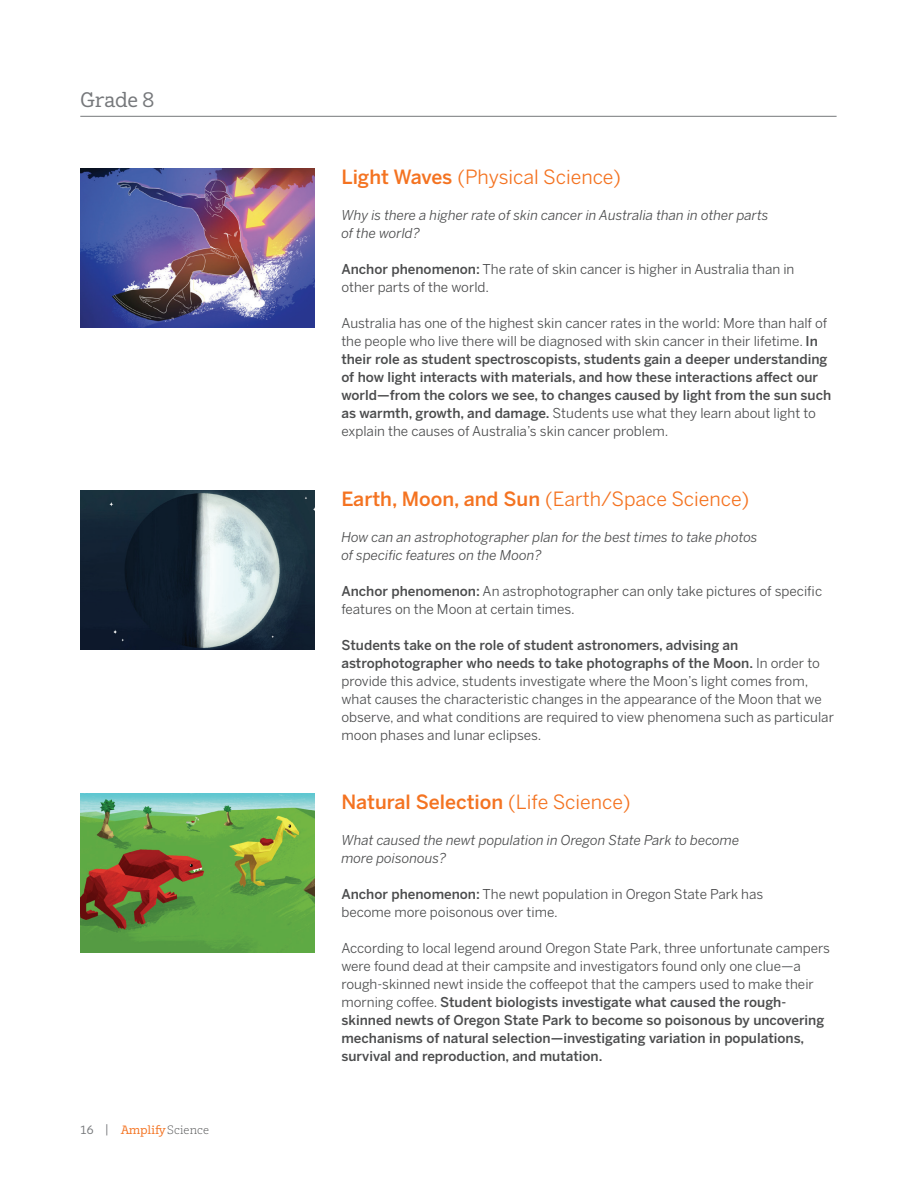
<style>
.page{position:relative;width:919px;height:1193px;background:#fff}
.page>*{position:absolute;margin:0;border:0;box-sizing:border-box;transform-origin:0 0}
.t1{font:21px "Amplify";letter-spacing:-.01em;color:#76787b}
.t2{font:19.5px "Benton Sans";color:#f47321}
.t3{font:500 19.5px "Benton Sans";color:#f47321}
.t4{font:500 13.5px/18px "Benton Sans";color:#4b4c4d}
.t5{font:13.5px/18px "Benton Sans";color:#4b4c4d}
.t6{font:italic 13.5px/18px "Benton Sans";color:#4b4c4d}
.t7{font:300 12px "Amplify";letter-spacing:.015em;color:#4b4c4d}
.s1{font-weight:400;color:#76787b}
.s2{color:#f47321}
.s3{font-weight:500}
.s4{font-weight:400}
</style>
<div class="page">
<img style="left:80px;top:793px;width:234px;height:160px">
<img style="left:80px;top:169px;width:234px;height:159px">
<img style="left:80px;top:490px;width:234px;height:159px">
<hr style="left:80px;top:116px;width:756px;height:1px;background:#76787b">
<h1 class="t1" style="left:80px;top:87px;width:76px">Grade 8</h1>
<p class="t7" style="left:80px;top:1122px;width:130px"><span class="s1">16 |</span> <span class="s2">¬</span>Science</p>
<h2 class="t2" style="left:341px;top:165px;width:281px"><span class="s3">Light Waves</span> (Physical Science)</h2>
<p class="t6" style="left:341px;top:206px;width:428px">Why is there a higher rate of skin cancer in Australia than in other parts of the world?</p>
<p class="t5" style="left:341px;top:260px;width:454px"><span class="s3">Anchor phenomenon:</span> The rate of skin cancer is higher in Australia than in other parts of the world.</p>
<p class="t4" style="left:341px;top:314px;width:491px"><span class="s4">Australia has one of the highest skin cancer rates in the world: More than half of the people who live there will be diagnosed with skin cancer in their lifetime.</span> In their role as student spectroscopists, students gain a deeper understanding of how light interacts with materials, and how these interactions affect our world—from the colors we see, to changes caused by light from the sun such as warmth, growth, and damage. <span class="s4">Students use what they learn about light to explain the causes of Australia’s skin cancer problem.</span></p>
<h2 class="t2" style="left:341px;top:487px;width:409px"><span class="s3">Earth, Moon, and Sun</span> (Earth/Space Science)</h2>
<p class="t6" style="left:341px;top:528px;width:418px">How can an astrophotographer plan for the best times to take photos of specific features on the Moon?</p>
<p class="t5" style="left:341px;top:582px;width:482px"><span class="s3">Anchor phenomenon:</span> An astrophotographer can only take pictures of specific features on the Moon at certain times.</p>
<p class="t5" style="left:341px;top:636px;width:494px"><span class="s3">Students take on the role of student astronomers, advising an astrophotographer who needs to take photographs of the Moon.</span> In order to provide this advice, students investigate where the Moon’s light comes from, what causes the characteristic changes in the appearance of the Moon that we observe, and what conditions are required to view phenomena such as particular moon phases and lunar eclipses.</p>
<h2 class="t3" style="left:341px;top:790px;width:290px">Natural Selection <span class="s4">(Life Science)</span></h2>
<p class="t6" style="left:341px;top:831px;width:399px">What caused the newt population in Oregon State Park to become more poisonous?</p>
<p class="t5" style="left:341px;top:885px;width:423px"><span class="s3">Anchor phenomenon:</span> The newt population in Oregon State Park has become more poisonous over time.</p>
<p class="t4" style="left:341px;top:939px;width:490px"><span class="s4">According to local legend around Oregon State Park, three unfortunate campers were found dead at their campsite and investigators found only one clue—a rough-skinned newt inside the coffeepot that the campers used to make their morning coffee.</span> Student biologists investigate what caused the rough&shy;skinned newts of Oregon State Park to become so poisonous by uncovering mechanisms of natural selection—investigating variation in populations, survival and reproduction, and mutation.</p>
</div>
